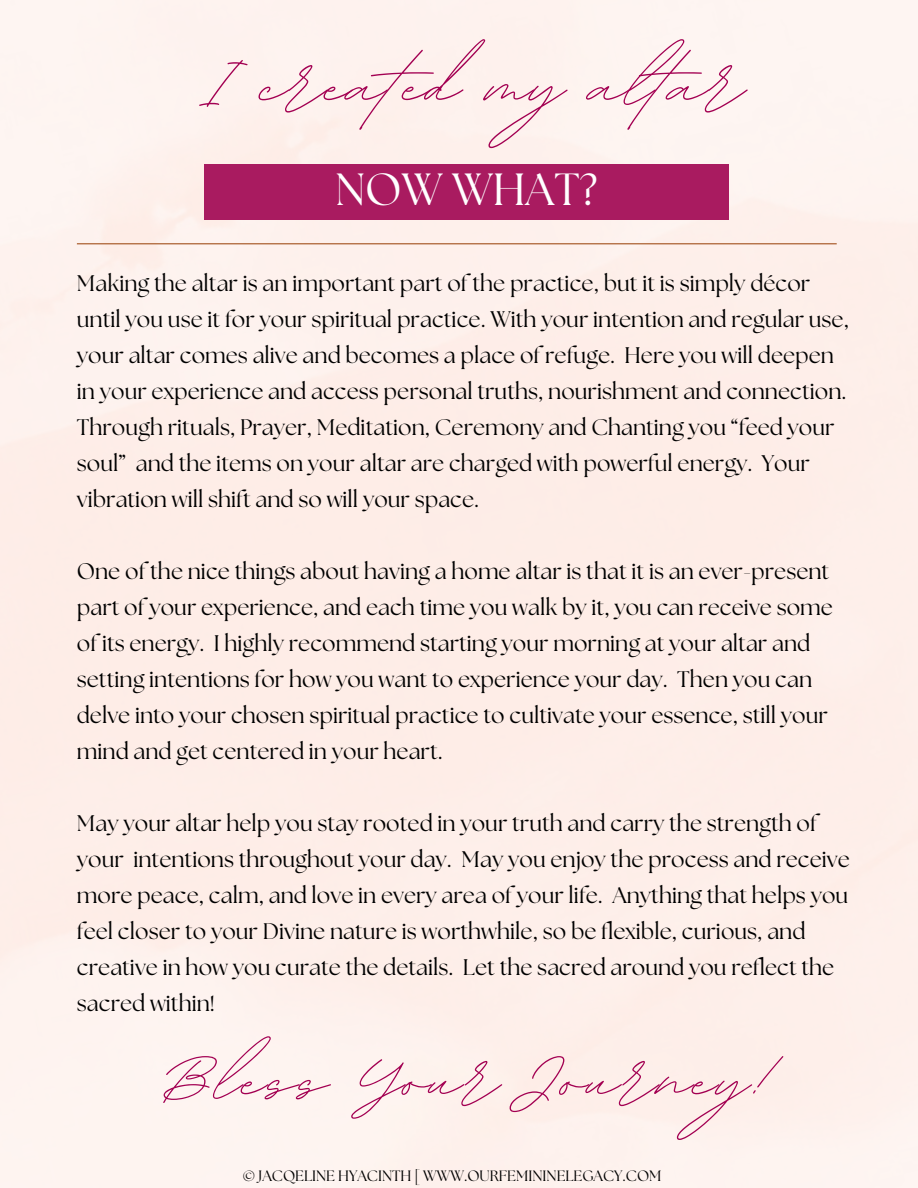
<style>
.page{position:relative;width:918px;height:1188px;background:#fff}
.page>*{position:absolute;margin:0;border:0;box-sizing:border-box;transform-origin:0 0}
.t1{font:118.2px "BD Script";letter-spacing:.005em;color:#a30052}
.t2{font:112.5px "BD Script";letter-spacing:.015em;color:#a30052}
.t3{font:45px "The Seasons";color:#fff}
.t4{font:22.5px/36px "The Seasons";color:#000}
.t5{font:15px "The Seasons";color:#000}
</style>
<div class="page">
<hr style="left:77px;top:243px;width:760px;height:1px;background:#a2511d">
<div style="left:204px;top:164px;width:525px;height:56px;background:#a91b60"></div>
<h1 class="t1" style="left:207px;top:7px;width:539px">I created my altar</h1>
<h3 class="t3" style="left:335px;top:169px;width:264px">NOW WHAT?</h3>
<p class="t4" style="left:77px;top:266px;width:774px">Making the altar is an important part of the practice, but it is simply décor until you use it for your spiritual practice. With your intention and regular use, your altar comes alive and becomes a place of refuge. Here you will deepen in your experience and access personal truths, nourishment and connection.<br>Through rituals, Prayer, Meditation, Ceremony and Chanting you “feed your soul” and the items on your altar are charged with powerful energy. Your vibration will shift and so will your space.</p>
<h3 class="t4" style="left:77px;top:554px;width:758px">One of the nice things about having a home altar is that it is an ever-present part of your experience, and each time you walk by it, you can receive some of its energy. I highly recommend starting your morning at your altar and setting intentions for how you want to experience your day. Then you can delve into your chosen spiritual practice to cultivate your essence, still your mind and get centered in your heart.</h3>
<h3 class="t4" style="left:77px;top:806px;width:774px">May your altar help you stay rooted in your truth and carry the strength of your intentions throughout your day. May you enjoy the process and receive more peace, calm, and love in every area of your life. Anything that helps you feel closer to your Divine nature is worthwhile, so be flexible, curious, and creative in how you curate the details. Let the sacred around you reflect the sacred within!</h3>
<h1 class="t2" style="left:166px;top:1005px;width:603px">Bless Your Journey!</h1>
<p class="t5" style="left:243px;top:1169px;width:420px">© JACQELINE HYACINTH [ WWW.OURFEMININELEGACY.COM</p>
</div>
